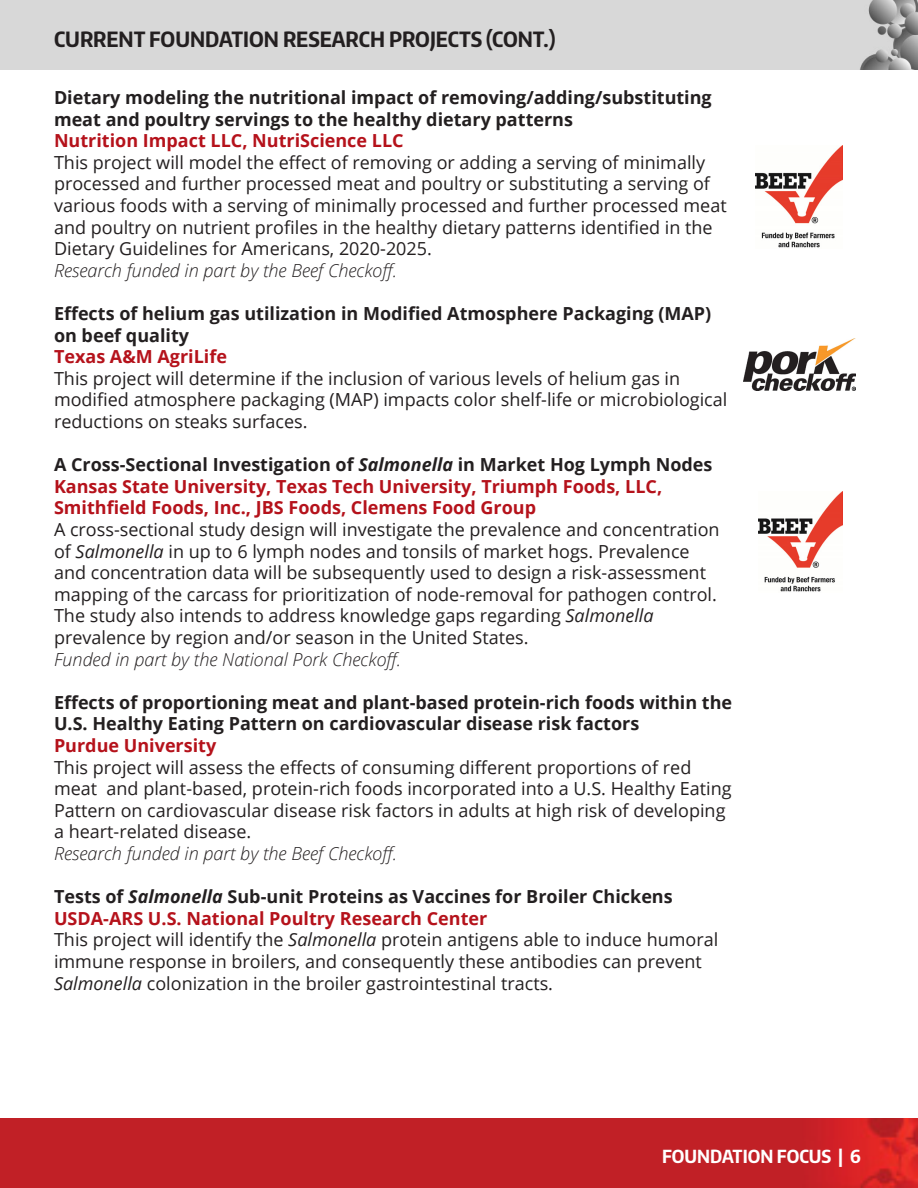
<style>
.page{position:relative;width:918px;height:1188px;background:#fff}
.page>*{position:absolute;margin:0;border:0;box-sizing:border-box;transform-origin:0 0}
.t1{font:700 21px "Encode Sans Condensed";color:#231f20}
.t2{font:18px/21.6px "Open Sans";color:#231f20}
.t3{font:700 18px/21.6px "Open Sans";color:#231f20}
.t4{font:700 18px/21.6px "Open Sans";color:#b5121b}
.t5{font:italic 300 18px "Open Sans";color:#231f20}
.t6{font:700 18px "Encode Sans Condensed";color:#fff}
.s1{color:#b5121b}
.s2{font-weight:700}
.s3{font-weight:700;color:#b5121b}
.s4{color:#231f20}
.s5{font-style:italic;color:#231f20}
.s6{font-style:italic}
</style>
<div class="page">
<img style="left:0;top:1119px;width:918px;height:69px">
<div style="left:0;top:0;width:918px;height:69px;background:#d8d8d8"></div>
<img style="left:743px;top:338px;width:112px;height:53px">
<img style="left:758px;top:492px;width:85px;height:100px">
<img style="left:756px;top:145px;width:87px;height:103px">
<p class="t1" style="left:54px;top:25px;width:503px">CURRENT FOUNDATION RESEARCH PROJECTS (CONT.)</p>
<p class="t3" style="left:54px;top:86px;width:659px">Dietary modeling the nutritional impact of removing/adding/substituting meat and poultry servings to the healthy dietary patterns<br><span class="s1">Nutrition Impact LLC, NutriScience LLC</span></p>
<p class="t2" style="left:54px;top:151px;width:674px">This project will model the effect of removing or adding a serving of minimally processed and further processed meat and poultry or substituting a serving of various foods with a serving of minimally processed and further processed meat and poultry on nutrient profiles in the healthy dietary patterns identified in the Dietary Guidelines for Americans, 2020-2025.</p>
<p class="t5" style="left:54px;top:258px;width:345px">Research funded in part by the Beef Checkoff.</p>
<p class="t2" style="left:54px;top:302px;width:675px"><span class="s2">Effects of helium gas utilization in Modified Atmosphere Packaging (MAP) on beef quality<br></span><span class="s3">Texas A&amp;M AgriLife<br></span>This project will determine if the inclusion of various levels of helium gas in modified atmosphere packaging (MAP) impacts color shelf-life or microbiological reductions on steaks surfaces.</p>
<p class="t4" style="left:54px;top:454px;width:660px"><span class="s4">A Cross-Sectional Investigation of</span> <span class="s5">Salmonella</span> <span class="s4">in Market Hog Lymph Nodes<br></span>Kansas State University, Texas Tech University, Triumph Foods, LLC,<br>Smithfield Foods, Inc., JBS Foods, Clemens Food Group</p>
<p class="t2" style="left:54px;top:518px;width:667px">A cross-sectional study design will investigate the prevalence and concentration of <span class="s6">Salmonella</span> in up to 6 lymph nodes and tonsils of market hogs. Prevalence and concentration data will be subsequently used to design a risk-assessment mapping of the carcass for prioritization of node-removal for pathogen control.<br>The study also intends to address knowledge gaps regarding <span class="s6">Salmonella </span>prevalence by region and/or season in the United States.</p>
<p class="t5" style="left:54px;top:647px;width:349px">Funded in part by the National Pork Checkoff.</p>
<p class="t3" style="left:54px;top:691px;width:680px">Effects of proportioning meat and plant-based protein-rich foods within the<br>U.S. Healthy Eating Pattern on cardiovascular disease risk factors<br><span class="s1">Purdue University</span></p>
<p class="t2" style="left:54px;top:756px;width:679px">This project will assess the effects of consuming different proportions of red meat and plant-based, protein-rich foods incorporated into a U.S. Healthy Eating Pattern on cardiovascular disease risk factors in adults at high risk of developing a heart-related disease.</p>
<p class="t5" style="left:54px;top:841px;width:345px">Research funded in part by the Beef Checkoff.</p>
<p class="t3" style="left:54px;top:886px;width:620px">Tests of <span class="s6">Salmonella</span> Sub-unit Proteins as Vaccines for Broiler Chickens<br><span class="s1">USDA-ARS U.S. National Poultry Research Center</span></p>
<p class="t2" style="left:54px;top:929px;width:666px">This project will identify the <span class="s6">Salmonella</span> protein antigens able to induce humoral immune response in broilers, and consequently these antibodies can prevent<br><span class="s6">Salmonella</span> colonization in the broiler gastrointestinal tracts.</p>
<p class="t6" style="left:662px;top:1144px;width:200px">FOUNDATION FOCUS | 6</p>
</div>
